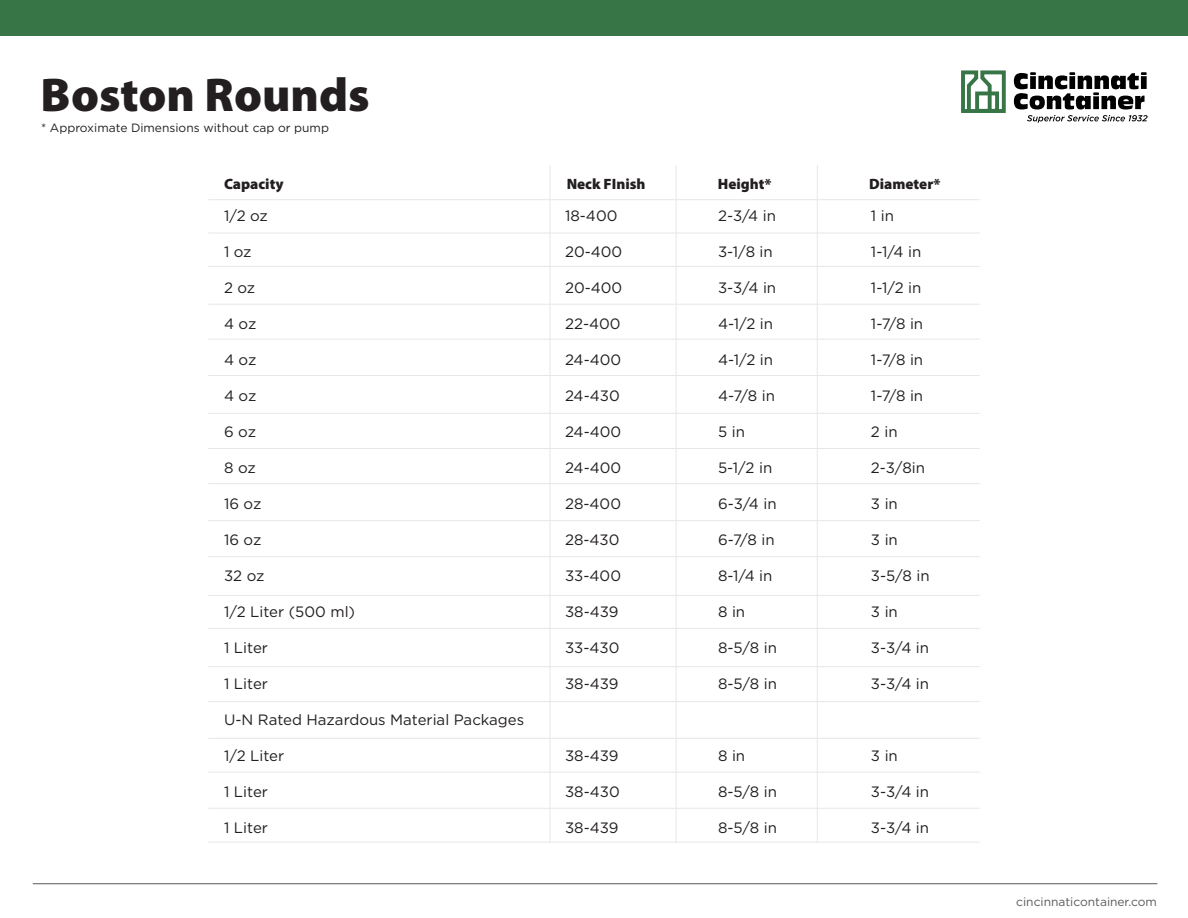
<style>
.page{position:relative;width:1188px;height:918px;background:#fff}
.page>*{position:absolute;margin:0;border:0;box-sizing:border-box;transform-origin:0 0}
.t1{font:900 47.7px "Myriad Pro";color:#231f20}
.t2{font:15px "Gotham";color:#231f20}
.t3{font:900 15px "Myriad Pro";color:#231f20}
.t4{font:12px "Gotham";color:#231f20}
.t5{font:12px "Gotham";color:#58595b}
</style>
<div class="page">
<svg style="left:1014px;top:72px;width:134px;height:51px"></svg>
<svg style="left:961px;top:70px;width:45px;height:43px"></svg>
<div style="left:975px;top:92px;width:24px;height:21px;border:4px solid #377546"></div>
<div style="left:0;top:0;width:1188px;height:36px;background:#377546"></div>
<hr style="left:208px;top:199px;width:772px;height:1px;background:#e6e7e8">
<hr style="left:208px;top:233px;width:772px;height:1px;background:#e6e7e8">
<hr style="left:208px;top:266px;width:772px;height:1px;background:#e6e7e8">
<hr style="left:208px;top:304px;width:772px;height:1px;background:#e6e7e8">
<hr style="left:208px;top:339px;width:772px;height:1px;background:#e6e7e8">
<hr style="left:208px;top:375px;width:772px;height:1px;background:#e6e7e8">
<hr style="left:208px;top:413px;width:772px;height:1px;background:#e6e7e8">
<hr style="left:208px;top:448px;width:772px;height:1px;background:#e6e7e8">
<hr style="left:208px;top:483px;width:772px;height:1px;background:#e6e7e8">
<hr style="left:208px;top:520px;width:772px;height:1px;background:#e6e7e8">
<hr style="left:208px;top:556px;width:772px;height:1px;background:#e6e7e8">
<hr style="left:208px;top:595px;width:772px;height:1px;background:#e6e7e8">
<hr style="left:208px;top:628px;width:772px;height:1px;background:#e6e7e8">
<hr style="left:208px;top:666px;width:772px;height:1px;background:#e6e7e8">
<hr style="left:208px;top:701px;width:772px;height:1px;background:#e6e7e8">
<hr style="left:208px;top:738px;width:772px;height:1px;background:#e6e7e8">
<hr style="left:208px;top:772px;width:772px;height:1px;background:#e6e7e8">
<hr style="left:208px;top:808px;width:772px;height:1px;background:#e6e7e8">
<hr style="left:208px;top:842px;width:772px;height:1px;background:#e6e7e8">
<hr style="left:550px;top:165px;width:1px;height:678px;background:#e6e7e8">
<hr style="left:676px;top:165px;width:1px;height:678px;background:#e6e7e8">
<hr style="left:817px;top:165px;width:1px;height:678px;background:#e6e7e8">
<hr style="left:33px;top:883px;width:1124px;height:1px;background:#58595b">
<h1 class="t1" style="left:41px;top:63px;width:331px">Boston Rounds</h1>
<p class="t4" style="left:41px;top:120px;width:289px">* Approximate Dimensions without cap or pump</p>
<p class="t3" style="left:224px;top:174px;width:61px">Capacity</p>
<p class="t3" style="left:567px;top:174px;width:80px">Neck FInish</p>
<p class="t3" style="left:718px;top:174px;width:55px">Height*</p>
<p class="t3" style="left:869px;top:174px;width:73px">Diameter*</p>
<p class="t2" style="left:565px;top:206px;width:54px">18-400</p>
<p class="t2" style="left:565px;top:242px;width:59px">20-400</p>
<p class="t2" style="left:565px;top:278px;width:59px">20-400</p>
<p class="t2" style="left:565px;top:314px;width:57px">22-400</p>
<p class="t2" style="left:565px;top:350px;width:58px">24-400</p>
<p class="t2" style="left:565px;top:386px;width:56px">24-430</p>
<p class="t2" style="left:565px;top:422px;width:58px">24-400</p>
<p class="t2" style="left:565px;top:458px;width:58px">24-400</p>
<p class="t2" style="left:565px;top:494px;width:58px">28-400</p>
<p class="t2" style="left:565px;top:530px;width:56px">28-430</p>
<p class="t2" style="left:565px;top:566px;width:58px">33-400</p>
<p class="t2" style="left:565px;top:602px;width:55px">38-439</p>
<p class="t2" style="left:565px;top:638px;width:56px">33-430</p>
<p class="t2" style="left:565px;top:674px;width:55px">38-439</p>
<p class="t2" style="left:224px;top:206px;width:45px">1/2 oz</p>
<p class="t2" style="left:224px;top:242px;width:29px">1 oz</p>
<p class="t2" style="left:224px;top:278px;width:33px">2 oz</p>
<p class="t2" style="left:224px;top:314px;width:34px">4 oz</p>
<p class="t2" style="left:224px;top:350px;width:34px">4 oz</p>
<p class="t2" style="left:224px;top:386px;width:34px">4 oz</p>
<p class="t2" style="left:224px;top:422px;width:33px">6 oz</p>
<p class="t2" style="left:224px;top:458px;width:33px">8 oz</p>
<p class="t2" style="left:224px;top:494px;width:39px">16 oz</p>
<p class="t2" style="left:224px;top:530px;width:39px">16 oz</p>
<p class="t2" style="left:224px;top:566px;width:42px">32 oz</p>
<p class="t2" style="left:224px;top:602px;width:133px">1/2 Liter (500 ml)</p>
<p class="t2" style="left:224px;top:638px;width:45px">1 Liter</p>
<p class="t2" style="left:224px;top:674px;width:45px">1 Liter</p>
<p class="t2" style="left:224px;top:710px;width:302px">U-N Rated Hazardous Material Packages</p>
<p class="t2" style="left:224px;top:746px;width:62px">1/2 Liter</p>
<p class="t2" style="left:224px;top:782px;width:45px">1 Liter</p>
<p class="t2" style="left:224px;top:818px;width:45px">1 Liter</p>
<p class="t2" style="left:718px;top:206px;width:59px">2-3/4 in</p>
<p class="t2" style="left:718px;top:242px;width:56px">3-1/8 in</p>
<p class="t2" style="left:718px;top:278px;width:60px">3-3/4 in</p>
<p class="t2" style="left:718px;top:314px;width:57px">4-1/2 in</p>
<p class="t2" style="left:718px;top:350px;width:57px">4-1/2 in</p>
<p class="t2" style="left:718px;top:386px;width:58px">4-7/8 in</p>
<p class="t2" style="left:718px;top:422px;width:28px">5 in</p>
<p class="t2" style="left:718px;top:458px;width:56px">5-1/2 in</p>
<p class="t2" style="left:718px;top:494px;width:60px">6-3/4 in</p>
<p class="t2" style="left:718px;top:530px;width:58px">6-7/8 in</p>
<p class="t2" style="left:718px;top:566px;width:56px">8-1/4 in</p>
<p class="t2" style="left:718px;top:602px;width:29px">8 in</p>
<p class="t2" style="left:718px;top:638px;width:60px">8-5/8 in</p>
<p class="t2" style="left:718px;top:674px;width:60px">8-5/8 in</p>
<p class="t2" style="left:871px;top:206px;width:25px">1 in</p>
<p class="t2" style="left:871px;top:242px;width:52px">1-1/4 in</p>
<p class="t2" style="left:871px;top:278px;width:52px">1-1/2 in</p>
<p class="t2" style="left:871px;top:314px;width:54px">1-7/8 in</p>
<p class="t2" style="left:871px;top:350px;width:54px">1-7/8 in</p>
<p class="t2" style="left:871px;top:386px;width:54px">1-7/8 in</p>
<p class="t2" style="left:871px;top:422px;width:28px">2 in</p>
<p class="t2" style="left:871px;top:458px;width:56px">2-3/8in</p>
<p class="t2" style="left:871px;top:494px;width:28px">3 in</p>
<p class="t2" style="left:871px;top:530px;width:28px">3 in</p>
<p class="t2" style="left:871px;top:566px;width:60px">3-5/8 in</p>
<p class="t2" style="left:871px;top:602px;width:28px">3 in</p>
<p class="t2" style="left:871px;top:638px;width:60px">3-3/4 in</p>
<p class="t2" style="left:871px;top:674px;width:60px">3-3/4 in</p>
<p class="t2" style="left:718px;top:746px;width:29px">8 in</p>
<p class="t2" style="left:718px;top:782px;width:60px">8-5/8 in</p>
<p class="t2" style="left:718px;top:818px;width:60px">8-5/8 in</p>
<p class="t2" style="left:871px;top:746px;width:28px">3 in</p>
<p class="t2" style="left:871px;top:782px;width:60px">3-3/4 in</p>
<p class="t2" style="left:871px;top:818px;width:60px">3-3/4 in</p>
<p class="t2" style="left:565px;top:746px;width:55px">38-439</p>
<p class="t2" style="left:565px;top:782px;width:56px">38-430</p>
<p class="t2" style="left:565px;top:818px;width:55px">38-439</p>
<p class="t5" style="left:1016px;top:894px;width:142px">cincinnaticontainer.com</p>
</div>
